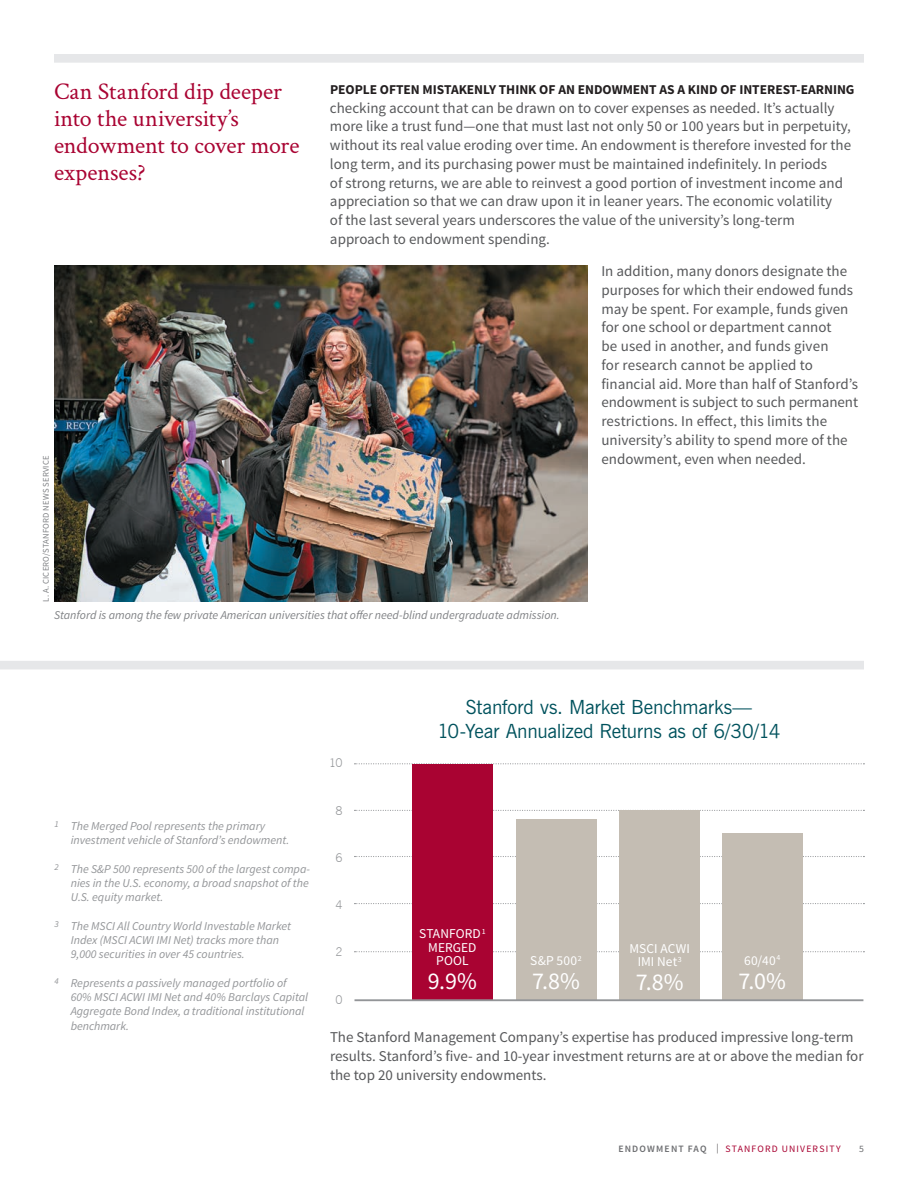
<style>
.page{position:relative;width:918px;height:1188px;background:#fff}
.page>*{position:absolute;margin:0;border:0;box-sizing:border-box;transform-origin:0 0}
.Headline{font:24px/27px "Crimson";letter-spacing:-.005em;color:#a90332}
.t1{font:24px "Source Sans Pro";color:#fff}
.t2{font:19.5px/23.4px "News Gothic BT";letter-spacing:-.01em;color:#00525d;text-align:center}
.Body{font:15px/18.8px "Source Sans Pro";color:#57585a}
.Body-2{font:700 13.5px "Source Sans Pro";color:#231f20}
.t3{font:13.5px/13.5px "Source Sans Pro";letter-spacing:.01em;color:#fff;text-align:center}
.t4{font:italic 12px/14.2px "Source Sans Pro";color:#939598}
.t5{font:italic 12px "Source Sans Pro";color:#808285}
.t6{font:300 12px "News Gothic BT";color:#939598}
.t7{font:9.75px "Source Sans Pro";letter-spacing:.115em;color:#a90332}
.t8{font:9.75px "Source Sans Pro";color:#6c6d70}
.t9{font:8.7px "Source Sans Pro";letter-spacing:.02em;color:#808285}
.s1{font-weight:600;color:#6c6d70}
.s2{font-weight:300;color:#231f20}
</style>
<div class="page">
<div style="left:54px;top:54px;width:810px;height:9px;background:#e6e7e9"></div>
<div style="left:0;top:661px;width:864px;height:8px;background:#e6e7e9"></div>
<svg style="left:355px;top:763px;width:509px;height:1px"></svg>
<svg style="left:355px;top:810px;width:509px;height:1px"></svg>
<svg style="left:355px;top:856px;width:509px;height:1px"></svg>
<svg style="left:355px;top:903px;width:509px;height:1px"></svg>
<svg style="left:355px;top:951px;width:509px;height:1px"></svg>
<div style="left:619px;top:810px;width:81px;height:191px;background:#c4bdb3"></div>
<div style="left:412px;top:764px;width:81px;height:237px;background:#a90332"></div>
<div style="left:516px;top:819px;width:81px;height:182px;background:#c4bdb3"></div>
<div style="left:722px;top:834px;width:81px;height:166px;background:#c4bdb3"></div>
<hr style="left:355px;top:999px;width:508px;height:2px;background:#939598">
<img style="left:54px;top:265px;width:534px;height:337px">
<p class="Headline" style="left:54px;top:77px;width:247px">Can Stanford dip deeper into the university’s endowment to cover more expenses?</p>
<p class="Body-2" style="left:330px;top:81px;width:526px">PEOPLE OFTEN MISTAKENLY THINK OF AN ENDOWMENT AS A KIND OF INTEREST-EARNING</p>
<p class="Body" style="left:330px;top:98px;width:523px">checking account that can be drawn on to cover expenses as needed. It’s actually more like a trust fund—one that must last not only 50 or 100 years but in perpetuity, without its real value eroding over time. An endowment is therefore invested for the long term, and its purchasing power must be maintained indefinitely. In periods<br>of strong returns, we are able to reinvest a good portion of investment income and appreciation so that we can draw upon it in leaner years. The economic volatility<br>of the last several years underscores the value of the university’s long-term approach to endowment spending.</p>
<p class="Body" style="left:601px;top:262px;width:258px">In addition, many donors designate the purposes for which their endowed funds may be spent. For example, funds given for one school or department cannot<br>be used in another, and funds given<br>for research cannot be applied to financial aid. More than half of Stanford’s endowment is subject to such permanent restrictions. In effect, this limits the university’s ability to spend more of the endowment, even when needed.</p>
<p class="t9" style="left:41px;top:602px;width:147px;rotate:-90deg">L. A. CICERO/STANFORD NEWS SERVICE</p>
<p class="t5" style="left:54px;top:608px;width:507px">Stanford is among the few private American universities that offer need-blind undergraduate admission.</p>
<p class="t4" style="left:71px;top:819px;width:220px;text-indent:-16px"><sup>1</sup> The Merged Pool represents the primary investment vehicle of Stanford’s endowment.</p>
<p class="t4" style="left:71px;top:862px;width:241px;text-align:justify;text-indent:-16px"><sup>2</sup> The S&amp;P 500 represents 500 of the largest compa&shy;nies in the U.S. economy, a broad snapshot of the U.S. equity market.</p>
<p class="t4" style="left:71px;top:919px;width:222px;text-indent:-16px"><sup>3</sup> The MSCI All Country World Investable Market<br>Index (MSCI ACWI IMI Net) tracks more than<br>9,000 securities in over 45 countries.</p>
<p class="t4" style="left:71px;top:976px;width:239px;text-indent:-16px"><sup>4</sup> Represents a passively managed portfolio of 60% MSCI ACWI IMI Net and 40% Barclays Capital Aggregate Bond Index, a traditional institutional benchmark.</p>
<p class="t6" style="left:329px;top:756px;width:15px">10</p>
<p class="t6" style="left:335px;top:803px;width:9px">8</p>
<p class="t6" style="left:335px;top:850px;width:9px">6</p>
<p class="t6" style="left:335px;top:898px;width:9px">4</p>
<p class="t6" style="left:335px;top:945px;width:9px">2</p>
<p class="t6" style="left:335px;top:992px;width:9px">0</p>
<p class="t2" style="left:437px;top:695px;width:344px">Stanford vs. Market Benchmarks—<br>10-Year Annualized Returns as of 6/30/14</p>
<p class="t3" style="left:419px;top:927px;width:68px">STANFORD<sup>1<br></sup>MERGED<br>POOL</p>
<p class="t1" style="left:428px;top:966px;width:51px">9.9%</p>
<p class="t3" style="left:530px;top:954px;width:53px">S&amp;P 500<sup>2</sup></p>
<p class="t1" style="left:532px;top:966px;width:49px">7.8%</p>
<p class="t3" style="left:630px;top:942px;width:62px">MSCI ACWI<br>IMI Net<sup>3</sup></p>
<p class="t1" style="left:636px;top:968px;width:49px">7.8%</p>
<p class="t3" style="left:744px;top:954px;width:38px">60/40<sup>4</sup></p>
<p class="t1" style="left:739px;top:966px;width:49px">7.0%</p>
<p class="Body" style="left:330px;top:1028px;width:535px">The Stanford Management Company’s expertise has produced impressive long-term results. Stanford’s five- and 10-year investment returns are at or above the median for the top 20 university endowments.</p>
<p class="t7" style="left:618px;top:1143px;width:224px"><span class="s1">ENDOWMENT FAQ</span> <span class="s2">|</span> STANFORD UNIVERSITY</p>
<p class="t8" style="left:859px;top:1143px;width:6px">5</p>
</div>
